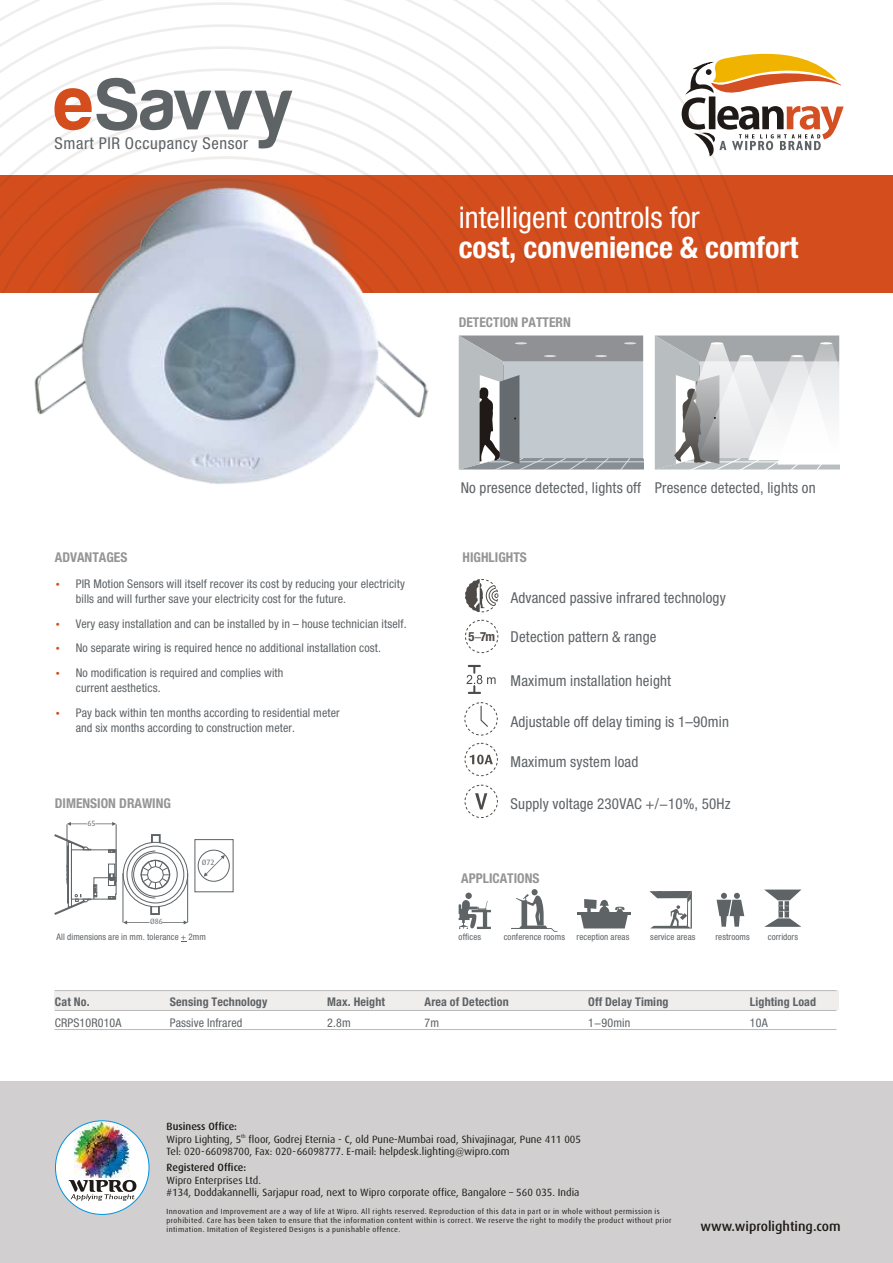
<style>
.page{position:relative;width:893px;height:1263px;background:#fff}
.page>*{position:absolute;margin:0;border:0;box-sizing:border-box;transform-origin:0 0}
.t1{font:700 condensed 30px "Helvetica Neue LT";color:#fff}
.t2{font:condensed 30px "Helvetica Neue LT";color:#fff}
.t3{font:condensed 16.35px "Helvetica Neue LT";letter-spacing:.035em;color:#5e6366}
.t4{font:condensed 15px "Helvetica Neue LT";letter-spacing:.01em;color:#5e6366}
.t5{font:700 condensed 13.5px "Helvetica Neue LT";color:#969494}
.t6{font:500 13.5px "Dax";color:#1f1a17}
.t7{font:700 condensed 12.75px "Helvetica Neue LT";color:#4d4a47}
.t8{font:condensed 12px/24.8px "Helvetica Neue LT";letter-spacing:.01em;color:#5e6366}
.t9{font:700 condensed 12px "Helvetica Neue LT";letter-spacing:.01em;color:#5e6366}
.t10{font:10.5px/12.3px "Dax";color:#1f1a17}
.t11{font:500 10.5px "Dax";color:#1f1a17}
.t12{font:condensed 9px "Helvetica Neue LT";letter-spacing:.01em;color:#5e6366}
.t13{font:7.65px "Dax";color:#5e6366}
.t14{font:7.5px/8.7px "Dax";letter-spacing:.055em;color:#1f1a17}
.t15{font:5.25px "Dax";color:#1f1a17}
.s1{font-weight:400}
</style>
<div class="page">
<div style="left:54px;top:990px;width:785px;height:20px;background:#f0eded"></div>
<svg style="left:0;top:2px;width:621px;height:174px"></svg>
<svg style="left:0;top:24px;width:600px;height:152px"></svg>
<svg style="left:0;top:46px;width:579px;height:130px"></svg>
<svg style="left:0;top:68px;width:558px;height:108px"></svg>
<svg style="left:0;top:90px;width:537px;height:86px"></svg>
<svg style="left:0;top:112px;width:515px;height:64px"></svg>
<svg style="left:0;top:134px;width:494px;height:42px"></svg>
<svg style="left:0;top:156px;width:473px;height:20px"></svg>
<div style="left:0;top:176px;width:893px;height:117px;background:#d44d1c"></div>
<svg style="left:7px;top:176px;width:466px;height:117px"></svg>
<svg style="left:0;top:178px;width:452px;height:115px"></svg>
<svg style="left:22px;top:200px;width:409px;height:93px"></svg>
<img style="left:63px;top:176px;width:286px;height:10px">
<svg style="left:54px;top:78px;width:238px;height:71px"></svg>
<svg style="left:459px;top:335px;width:184px;height:135px;background:#acb1b5"></svg>
<svg style="left:655px;top:335px;width:184px;height:135px"></svg>
<svg style="left:466px;top:665px;width:30px;height:29px"></svg>
<svg style="left:466px;top:580px;width:32px;height:32px"></svg>
<div style="left:465px;top:579px;width:33px;height:33px;border:1px dashed #4d4a47;border-radius:50%"></div>
<svg style="left:470px;top:755px;width:23px;height:9px"></svg>
<div style="left:464px;top:743px;width:34px;height:33px;border:1px dashed #4d4a47;border-radius:50%"></div>
<svg style="left:475px;top:793px;width:12px;height:16px"></svg>
<div style="left:464px;top:785px;width:34px;height:33px;border:1px dashed #4d4a47;border-radius:50%"></div>
<div style="left:464px;top:702px;width:34px;height:33px;border:1px dashed #4d4a47;border-radius:50%"></div>
<svg style="left:480px;top:705px;width:9px;height:22px"></svg>
<div style="left:465px;top:620px;width:33px;height:33px;border:1px dashed #4d4a47;border-radius:50%"></div>
<svg style="left:682px;top:53px;width:162px;height:103px"></svg>
<div style="left:0;top:1081px;width:893px;height:182px;background:#d1cfcf"></div>
<hr style="left:67px;top:824px;width:1px;height:58px;background:#5e6366">
<hr style="left:116px;top:824px;width:1px;height:58px;background:#5e6366">
<svg style="left:67px;top:822px;width:20px;height:4px"></svg>
<svg style="left:95px;top:822px;width:21px;height:4px"></svg>
<svg style="left:131px;top:850px;width:40px;height:49px"></svg>
<div style="left:127px;top:846px;width:57px;height:57px;border:1px solid #5e6366;border-radius:50%"></div>
<svg style="left:151px;top:834px;width:10px;height:9px"></svg>
<hr style="left:123px;top:873px;width:1px;height:49px;background:#5e6366">
<hr style="left:187px;top:873px;width:1px;height:49px;background:#5e6366">
<svg style="left:123px;top:905px;width:65px;height:19px"></svg>
<svg style="left:54px;top:834px;width:63px;height:81px"></svg>
<div style="left:195px;top:839px;width:38px;height:53px;border:1px solid #5e6366"></div>
<div style="left:198px;top:850px;width:32px;height:32px;border:1px solid #5e6366;border-radius:50%"></div>
<svg style="left:204px;top:855px;width:21px;height:22px"></svg>
<hr style="left:55px;top:1029px;width:781px;height:1px;background:#bababa">
<hr style="left:55px;top:1010px;width:781px;height:1px;background:#bababa">
<hr style="left:55px;top:990px;width:781px;height:1px;background:#bababa">
<div style="left:55px;top:1121px;width:94px;height:93px;background:#fff;border-radius:50%"></div>
<svg style="left:68px;top:1180px;width:68px;height:21px"></svg>
<img style="left:75px;top:1123px;width:54px;height:56px">
<svg style="left:459px;top:892px;width:32px;height:37px"></svg>
<svg style="left:511px;top:889px;width:46px;height:43px"></svg>
<svg style="left:581px;top:899px;width:47px;height:29px"></svg>
<hr style="left:577px;top:912px;width:54px;height:2px;background:#5e6366">
<svg style="left:649px;top:891px;width:43px;height:37px"></svg>
<svg style="left:717px;top:893px;width:28px;height:34px"></svg>
<svg style="left:764px;top:889px;width:37px;height:11px"></svg>
<svg style="left:764px;top:918px;width:37px;height:9px"></svg>
<svg style="left:785px;top:901px;width:4px;height:16px"></svg>
<div style="left:778px;top:901px;width:5px;height:16px;background:#5e6366"></div>
<svg style="left:778px;top:906px;width:11px;height:6px"></svg>
<img style="left:33px;top:186px;width:397px;height:298px">
<h2 class="t3" style="left:54px;top:134px;width:195px">Smart PIR Occupancy Sensor</h2>
<h1 class="t2" style="left:459px;top:200px;width:242px">intelligent controls for</h1>
<h1 class="t1" style="left:459px;top:229px;width:341px">cost, convenience &amp; comfort</h1>
<p class="t5" style="left:459px;top:314px;width:114px">DETECTION PATTERN</p>
<p class="t5" style="left:55px;top:549px;width:74px">ADVANTAGES</p>
<p class="t8" style="left:76px;top:576px;width:331px;line-height:15.1px">PIR Motion Sensors will itself recover its cost by reducing your electricity bills and will further save your electricity cost for the future.</p>
<p class="t8" style="left:76px;top:611px;width:332px">Very easy installation and can be installed by in – house technician itself.<br>No separate wiring is required hence no additional installation cost.<br>No modification is required and complies with</p>
<p class="t8" style="left:76px;top:675px;width:266px">current aesthetics.<br>Pay back within ten months according to residential meter</p>
<p class="t8" style="left:76px;top:715px;width:221px">and six months according to construction meter.</p>
<p class="t5" style="left:55px;top:794px;width:118px">DIMENSION DRAWING</p>
<p class="t13" style="left:88px;top:820px;width:10px">65</p>
<p class="t13" style="left:150px;top:917px;width:14px">Ø86</p>
<p class="t13" style="left:202px;top:859px;width:14px">Ø72</p>
<p class="t12" style="left:57px;top:931px;width:151px">All dimensions are in mm. tolerance + 2mm</p>
<p class="t4" style="left:461px;top:479px;width:356px">No presence detected, lights off Presence detected, lights on</p>
<p class="t5" style="left:463px;top:549px;width:66px">HIGHLIGHTS</p>
<p class="t7" style="left:469px;top:628px;width:28px">5<span class="s1">-</span>7m</p>
<p class="t4" style="left:511px;top:589px;width:217px">Advanced passive infrared technology</p>
<p class="t4" style="left:511px;top:628px;width:147px">Detection pattern &amp; range</p>
<p class="t4" style="left:511px;top:672px;width:162px">Maximum installation height</p>
<p class="t4" style="left:511px;top:713px;width:220px">Adjustable off delay timing is 1–90min</p>
<p class="t4" style="left:511px;top:753px;width:129px">Maximum system load</p>
<p class="t4" style="left:511px;top:795px;width:221px">Supply voltage 230VAC +/-10%, 50Hz</p>
<p class="t5" style="left:461px;top:869px;width:80px">APPLICATIONS</p>
<p class="t12" style="left:459px;top:932px;width:24px">offices</p>
<p class="t12" style="left:504px;top:932px;width:63px">conference rooms</p>
<p class="t12" style="left:577px;top:931px;width:54px">reception areas</p>
<p class="t12" style="left:650px;top:931px;width:47px">service areas</p>
<p class="t12" style="left:715px;top:931px;width:36px">restrooms</p>
<p class="t12" style="left:768px;top:931px;width:32px">corridors</p>
<p class="t9" style="left:55px;top:994px;width:36px">Cat No.</p>
<p class="t9" style="left:170px;top:994px;width:99px">Sensing Technology</p>
<p class="t9" style="left:327px;top:994px;width:59px">Max. Height</p>
<p class="t9" style="left:425px;top:994px;width:86px">Area of Detection</p>
<p class="t9" style="left:588px;top:994px;width:82px">Off Delay Timing</p>
<p class="t9" style="left:750px;top:994px;width:68px">Lighting Load</p>
<p class="t8" style="left:55px;top:1010px;width:68px">CRPS10R010A</p>
<p class="t8" style="left:170px;top:1010px;width:74px">Passive Infrared</p>
<p class="t8" style="left:327px;top:1010px;width:25px">2.8m</p>
<p class="t8" style="left:425px;top:1010px;width:16px">7m</p>
<p class="t8" style="left:588px;top:1010px;width:44px">1-90min</p>
<p class="t8" style="left:750px;top:1010px;width:19px">10A</p>
<p class="t11" style="left:167px;top:1122px;width:72px">Business Office:</p>
<p class="t15" style="left:241px;top:1134px;width:6px">th</p>
<p class="t10" style="left:167px;top:1134px;width:416px">Wipro Lighting, 5 floor, Godrej Eternia - C, old Pune-Mumbai road, Shivajinagar, Pune 411 005<br>Tel: 020-66098700, Fax: 020-66098777. E-mail: helpdesk.lighting@wipro.com</p>
<p class="t11" style="left:167px;top:1163px;width:81px">Registered Office:</p>
<p class="t10" style="left:167px;top:1174px;width:414px">Wipro Enterprises Ltd.<br>#134, Doddakannelli, Sarjapur road, next to Wipro corporate office, Bangalore – 560 035. India</p>
<p class="t14" style="left:167px;top:1207px;width:507px">Innovation and Improvement are a way of life at Wipro. All rights reserved. Reproduction of this data in part or in whole without permission is prohibited. Care has been taken to ensure that the information content within is correct. We reserve the right to modify the product without prior intimation. Imitation of Registered Designs is a punishable offence.</p>
<p class="t6" style="left:700px;top:1220px;width:142px">www.wiprolighting.com</p>
</div>
